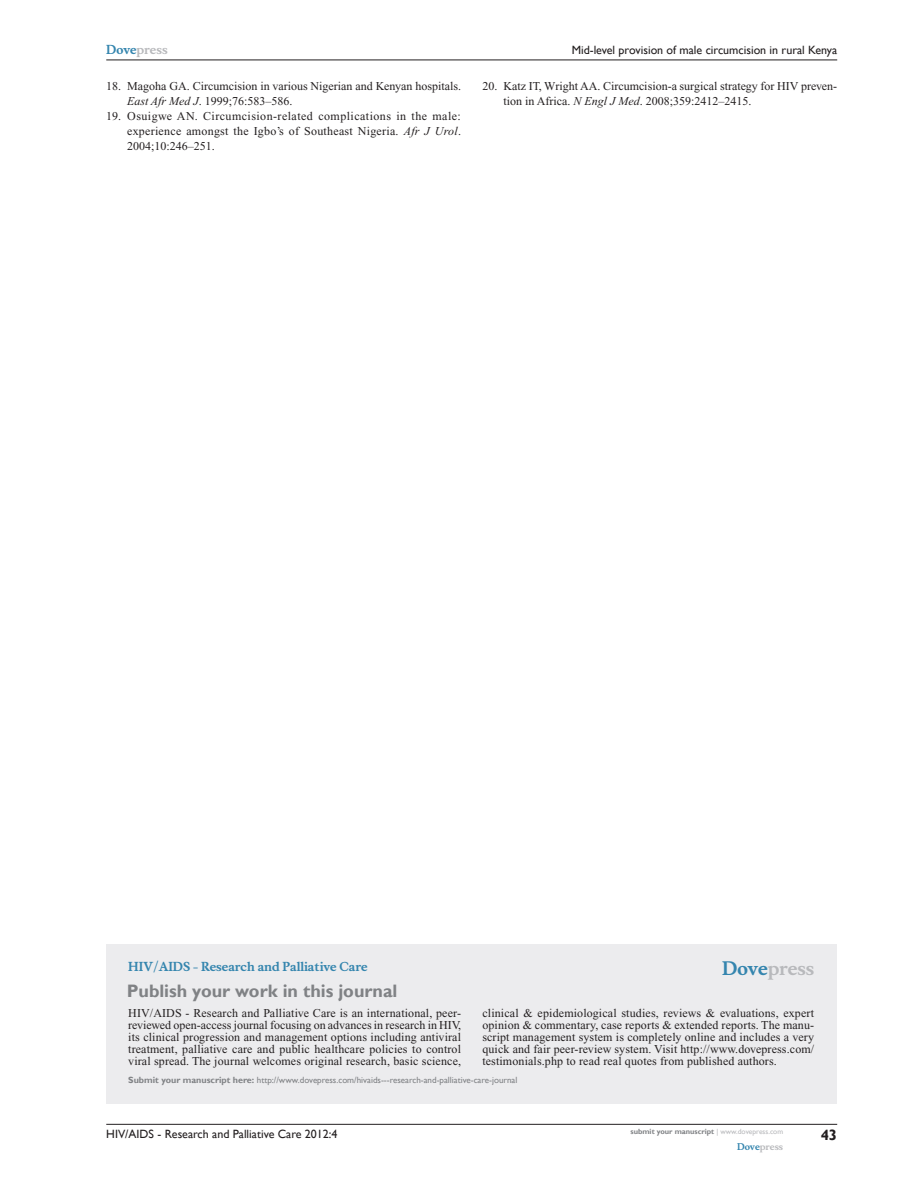
<style>
.page{position:relative;width:918px;height:1188px;background:#fff}
.page>*{position:absolute;margin:0;border:0;box-sizing:border-box;transform-origin:0 0}
.t1{font:700 18px "Gill Sans";color:#808285}
.t2{font:700 18px "Musee";color:#b8b9bc}
.t3{font:700 15px "Gill Sans";color:#231f20}
.t4{font:12px/12px "Times New Roman";color:#231f20;text-align:justify}
.t5{font:12px "Gill Sans";color:#231f20}
.t6{font:700 12px "Musee";color:#3485ae}
.t7{font:700 12px "Musee";color:#b8b9bc}
.t8{font:9px "Gill Sans";color:#808285}
.t9{font:700 9px "Musee";color:#b8b9bc}
.t10{font:700 7.5px "Gill Sans";color:#808285}
.s1{color:#3485ae}
.s2{font-style:italic}
.s3{font-weight:700}
.s4{font-weight:400;color:#b8b9bc}
</style>
<div class="page">
<div style="left:106px;top:944px;width:731px;height:159px;background:#ececee"></div>
<hr style="left:106px;top:1124px;width:731px;height:1px;background:#231f20">
<hr style="left:106px;top:60px;width:731px;height:1px;background:#231f20">
<p class="t7" style="left:106px;top:43px;width:63px"><span class="s1">Dove</span>press</p>
<p class="t4" style="left:127px;top:79px;width:335px;line-height:15px;text-indent:-21px">18. Magoha GA. Circumcision in various Nigerian and Kenyan hospitals.<br><span class="s2">East Afr Med J</span>. 1999;76:583–586.</p>
<p class="t4" style="left:127px;top:109px;width:335px;line-height:15px;text-indent:-21px">19. Osuigwe AN. Circumcision-related complications in the male: experience amongst the Igbo’s of Southeast Nigeria. <span class="s2">Afr J Urol</span>.<br>2004;10:246–251.</p>
<p class="t5" style="left:572px;top:43px;width:267px">Mid-level provision of male circumcision in rural Kenya</p>
<p class="t4" style="left:503px;top:79px;width:335px;line-height:15px;text-indent:-21px">20. Katz IT, Wright AA. Circumcision-a surgical strategy for HIV preven&shy;tion in Africa. <span class="s2">N Engl J Med</span>. 2008;359:2412–2415.</p>
<p class="t6" style="left:128px;top:959px;width:241px">HIV/AIDS - Research and Palliative Care</p>
<h1 class="t1" style="left:127px;top:980px;width:272px">Publish your work in this journal</h1>
<h1 class="t2" style="left:722px;top:958px;width:94px"><span class="s1">Dove</span>press</h1>
<p class="t4" style="left:128px;top:1007px;width:334px">HIV/AIDS - Research and Palliative Care is an international, peer&shy;reviewed open-access journal focusing on advances in research in HIV, its clinical progression and management options including antiviral treatment, palliative care and public healthcare policies to control viral spread. The journal welcomes original research, basic science,</p>
<p class="t4" style="left:482px;top:1007px;width:333px">clinical &amp; epidemiological studies, reviews &amp; evaluations, expert opinion &amp; commentary, case reports &amp; extended reports. The manu&shy;script management system is completely online and includes a very quick and fair peer-review system. Visit http://www.dovepress.com/ testimonials.php to read real quotes from published authors.</p>
<p class="t8" style="left:128px;top:1075px;width:391px"><span class="s3">Submit your manuscript here:</span> http://www.dovepress.com/hivaids---research-and-palliative-care-journal</p>
<p class="t5" style="left:106px;top:1127px;width:233px">HIV/AIDS - Research and Palliative Care 2012:4</p>
<p class="t10" style="left:631px;top:1127px;width:154px">submit your manuscript <span class="s4">| www.dovepress.com</span></p>
<p class="t9" style="left:737px;top:1141px;width:48px"><span class="s1">Dove</span>press</p>
<p class="t3" style="left:821px;top:1126px;width:18px">43</p>
</div>
